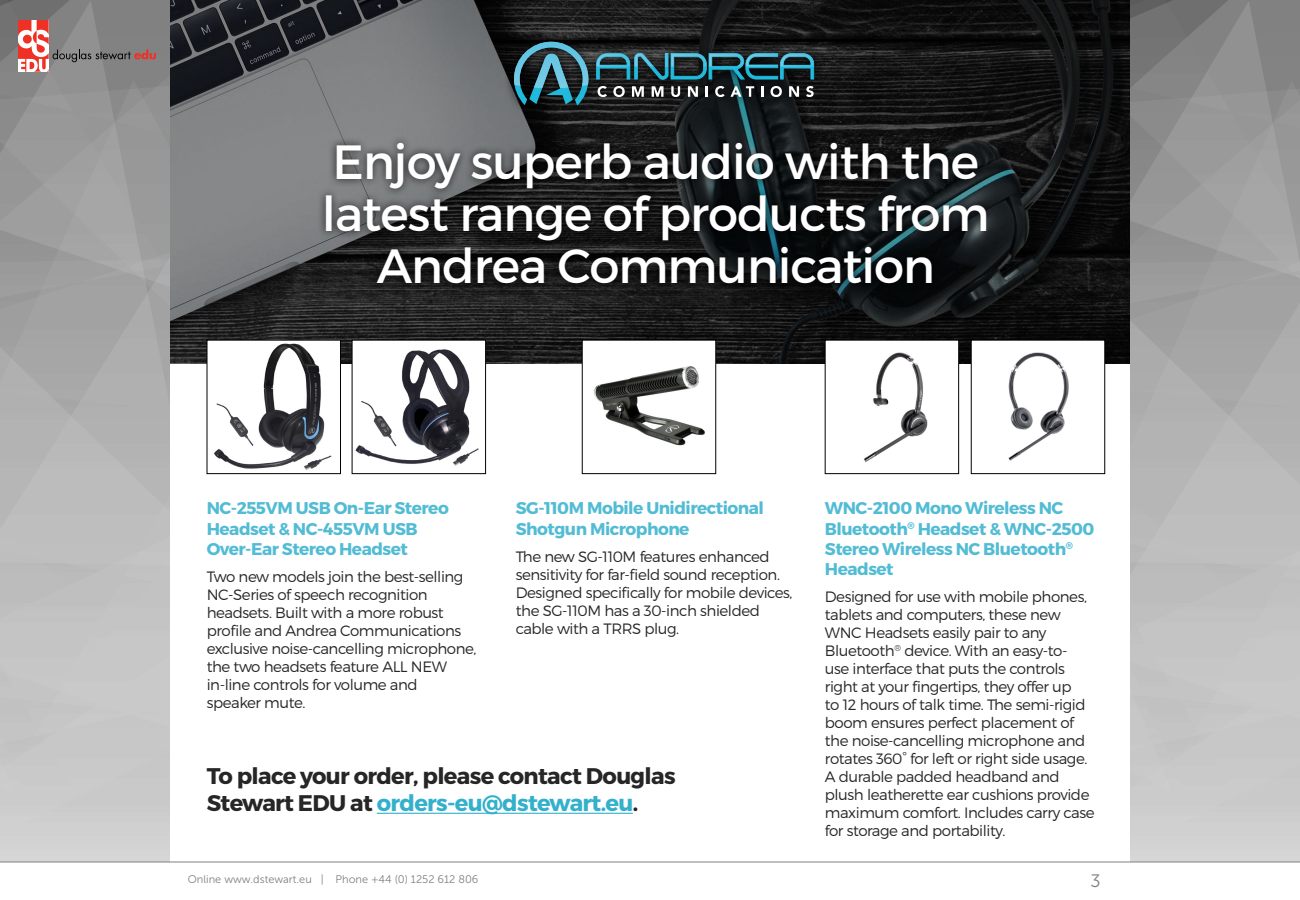
<style>
.page{position:relative;width:1300px;height:900px;background:#fff}
.page>*{position:absolute;margin:0;border:0;box-sizing:border-box;transform-origin:0 0}
.t1{font:48px/52px "Montserrat";letter-spacing:-.02em;color:#fff;text-align:center}
.t2{font:700 22.6px/27.1px "Montserrat";letter-spacing:-.03em;color:#262626}
.t3{font:18px "Museo Sans 300";color:#808080}
.t4{font:700 17px/20.4px "Montserrat";letter-spacing:-.03em;color:#52bcd4}
.t5{font:300 15px/18px "Montserrat";letter-spacing:-.03em;color:#262626}
.t6{font:11px "Museo Sans 300";color:#808080}
.s1{color:#33b0cc}
</style>
<div class="page">
<img style="left:170px;top:0;width:960px;height:364px">
<hr style="left:377px;top:813px;width:256px;height:1px;background:#33b0cc">
<svg style="left:504px;top:32px;width:321px;height:82px;background:#1b1d1e"></svg>
<svg style="left:514px;top:42px;width:75px;height:64px;background:#225460"></svg>
<svg style="left:598px;top:86px;width:9px;height:11px"></svg>
<svg style="left:613px;top:86px;width:12px;height:11px"></svg>
<svg style="left:632px;top:86px;width:12px;height:11px"></svg>
<svg style="left:652px;top:86px;width:12px;height:11px"></svg>
<svg style="left:671px;top:86px;width:9px;height:11px"></svg>
<svg style="left:688px;top:86px;width:10px;height:11px"></svg>
<svg style="left:706px;top:86px;width:2px;height:11px"></svg>
<svg style="left:715px;top:86px;width:39px;height:11px"></svg>
<svg style="left:761px;top:86px;width:2px;height:11px"></svg>
<svg style="left:771px;top:86px;width:11px;height:11px"></svg>
<svg style="left:789px;top:86px;width:10px;height:11px"></svg>
<svg style="left:806px;top:86px;width:8px;height:11px"></svg>
<svg style="left:596px;top:53px;width:218px;height:27px;background:#205562"></svg>
<img style="left:635px;top:53px;width:18px;height:13px">
<img style="left:671px;top:54px;width:35px;height:12px">
<img style="left:709px;top:54px;width:35px;height:12px">
<img style="left:746px;top:54px;width:32px;height:12px">
<img style="left:780px;top:54px;width:34px;height:12px">
<img style="left:534px;top:86px;width:35px;height:2px">
<img style="left:514px;top:47px;width:69px;height:39px">
<div style="left:207px;top:340px;width:133px;height:134px;background:#fff"></div>
<img style="left:214px;top:343px;width:118px;height:127px">
<div style="left:207px;top:340px;width:134px;height:134px;border:1px solid #000"></div>
<div style="left:825px;top:340px;width:134px;height:134px;background:#fff"></div>
<img style="left:864px;top:352px;width:64px;height:110px">
<div style="left:825px;top:340px;width:134px;height:134px;border:1px solid #000"></div>
<div style="left:352px;top:340px;width:134px;height:134px;background:#fff"></div>
<img style="left:355px;top:349px;width:124px;height:117px">
<div style="left:352px;top:340px;width:134px;height:134px;border:1px solid #000"></div>
<div style="left:971px;top:340px;width:134px;height:134px;background:#fff"></div>
<img style="left:1008px;top:352px;width:61px;height:109px">
<div style="left:582px;top:340px;width:134px;height:134px;background:#fff"></div>
<img style="left:594px;top:366px;width:111px;height:80px">
<div style="left:318px;top:135px;width:677px;height:157px;background:#000;opacity:.75"></div>
<svg style="left:1130px;top:0;width:170px;height:862px;background:#aeaeae"></svg>
<svg style="left:0;top:0;width:170px;height:862px;background:#b0aeae"></svg>
<svg style="left:0;top:862px;width:1300px;height:1px"></svg>
<h1 class="t1" style="left:322px;top:136px;width:669px">Enjoy superb audio with the latest range of products from<br>Andrea Communication</h1>
<p class="t4" style="left:207px;top:498px;width:244px">NC-255VM USB On-Ear Stereo<br>Headset &amp; NC-455VM USB<br>Over-Ear Stereo Headset</p>
<p class="t5" style="left:207px;top:567px;width:271px">Two new models join the best-selling<br>NC-Series of speech recognition headsets. Built with a more robust profile and Andrea Communications exclusive noise-cancelling microphone, the two headsets feature ALL NEW in-line controls for volume and<br>speaker mute.</p>
<p class="t4" style="left:516px;top:498px;width:250px">SG-110M Mobile Unidirectional<br>Shotgun Microphone</p>
<p class="t5" style="left:516px;top:547px;width:278px">The new SG-110M features enhanced sensitivity for far-field sound reception.<br>Designed specifically for mobile devices, the SG-110M has a 30-inch shielded cable with a TRRS plug.</p>
<h2 class="t2" style="left:207px;top:763px;width:470px">To place your order, please contact Douglas<br>Stewart EDU at <span class="s1">orders-eu@dstewart.eu</span>.</h2>
<p class="t4" style="left:825px;top:498px;width:271px">WNC-2100 Mono Wireless NC<br>Bluetooth<sup>®</sup> Headset &amp; WNC-2500<br>Stereo Wireless NC Bluetooth<sup>®<br></sup>Headset</p>
<p class="t5" style="left:825px;top:588px;width:271px">Designed for use with mobile phones, tablets and computers, these new WNC Headsets easily pair to any Bluetooth<sup>®</sup> device. With an easy-to&shy;use interface that puts the controls right at your fingertips, they offer up<br>to 12 hours of talk time. The semi-rigid boom ensures perfect placement of the noise-cancelling microphone and rotates 360° for left or right side usage.<br>A durable padded headband and plush leatherette ear cushions provide maximum comfort. Includes carry case for storage and portability.</p>
<p class="t6" style="left:188px;top:874px;width:292px">Online www.dstewart.eu | Phone +44 (0) 1252 612 806</p>
<p class="t3" style="left:1091px;top:871px;width:12px">3</p>
</div>
